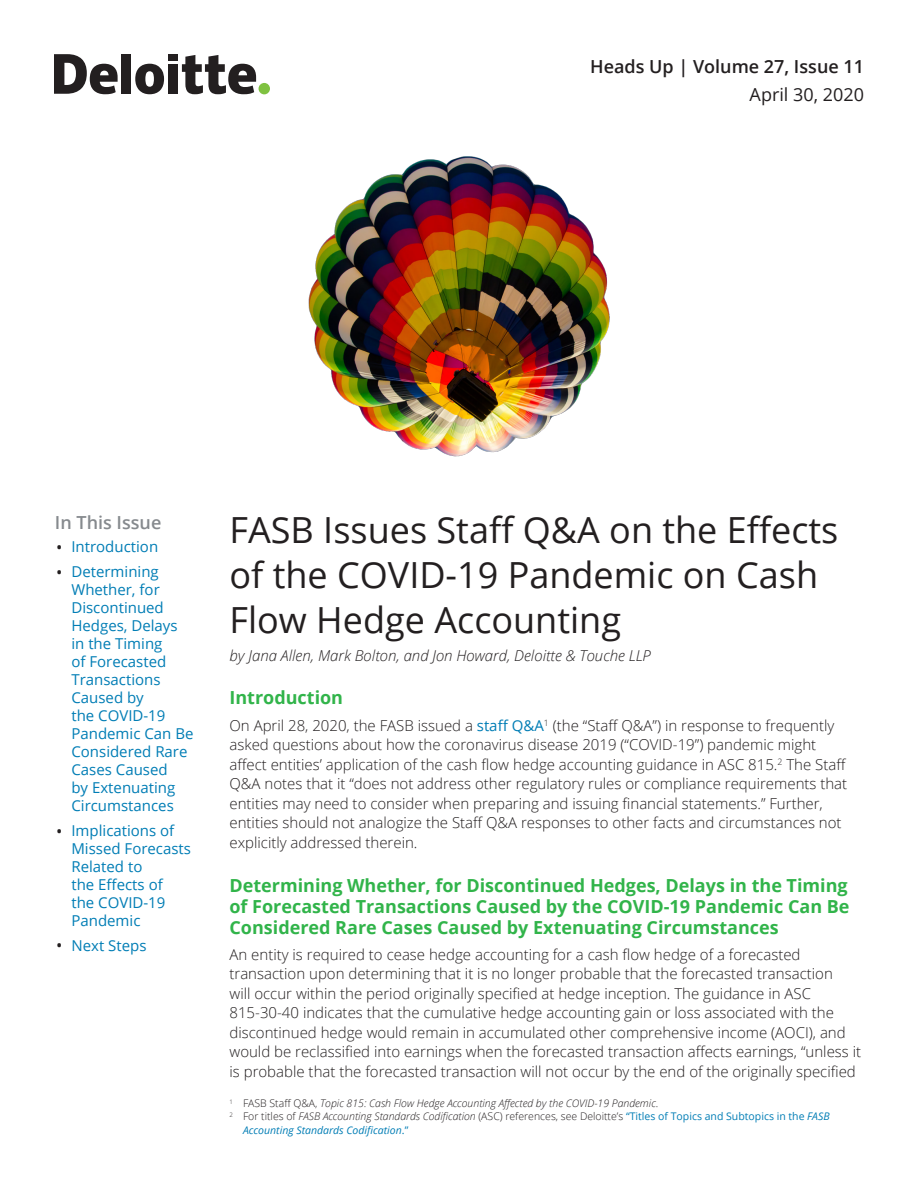
<style>
.page{position:relative;width:918px;height:1188px;background:#fff}
.page>*{position:absolute;margin:0;border:0;box-sizing:border-box;transform-origin:0 0}
.t1{font:36px/45px "Open Sans";color:#231f20}
.t2{font:700 18px/21px "Open Sans";color:#31b44a;text-align:justify}
.t3{font:600 18px "Open Sans";color:#231f20}
.t4{font:18px "Open Sans";color:#231f20}
.t5{font:600 18px "Open Sans";color:#868a8e}
.t6{font:300 15px/19.5px "Open Sans";color:#231f20}
.t7{font:15px/18px "Open Sans";color:#007db5}
.t8{font:italic 300 15px "Open Sans";color:#231f20}
.t9{font:300 10.5px "Open Sans";color:#231f20}
.t10{font:italic 300 10.5px "Open Sans";color:#231f20}
.t11{font:italic 10.5px "Open Sans";color:#007db5}
.s1{font-weight:300;font-size:24px;color:#231f20}
.s2{font-weight:400;color:#007db5}
.s3{font-style:normal}
.s4{font-style:italic}
.s5{font-weight:400;font-style:italic;color:#007db5}
</style>
<div class="page">
<img style="left:308px;top:156px;width:302px;height:301px">
<div style="left:259px;top:83px;width:11px;height:11px;background:#7fc241;border-radius:50%"></div>
<div style="left:121px;top:54px;width:10px;height:40px;background:#231f20"></div>
<svg style="left:135px;top:64px;width:29px;height:30px"></svg>
<div style="left:168px;top:64px;width:10px;height:30px;background:#231f20"></div>
<div style="left:168px;top:54px;width:10px;height:7px;background:#231f20"></div>
<svg style="left:182px;top:55px;width:74px;height:39px"></svg>
<svg style="left:54px;top:54px;width:64px;height:40px"></svg>
<p class="t3" style="left:590px;top:54px;width:275px">Heads Up | Volume 27, Issue 11</p>
<p class="t4" style="left:750px;top:82px;width:116px">April 30, 2020</p>
<p class="t5" style="left:55px;top:510px;width:108px">In This Issue</p>
<p class="t7" style="left:55px;top:538px;width:105px"><span class="s1">•</span> Introduction</p>
<p class="t7" style="left:71px;top:562px;width:124px;text-indent:-16px"><span class="s1">•</span> Determining<br>Whether, for<br>Discontinued<br>Hedges, Delays in the Timing<br>of Forecasted<br>Transactions<br>Caused by<br>the COVID-19<br>Pandemic Can Be<br>Considered Rare<br>Cases Caused<br>by Extenuating<br>Circumstances</p>
<p class="t7" style="left:71px;top:821px;width:121px;text-indent:-16px"><span class="s1">•</span> Implications of<br>Missed Forecasts<br>Related to<br>the Effects of<br>the COVID-19<br>Pandemic</p>
<p class="t7" style="left:55px;top:936px;width:93px"><span class="s1">•</span> Next Steps</p>
<h1 class="t1" style="left:230px;top:506px;width:610px">FASB Issues Staff Q&amp;A on the Effects of the COVID-19 Pandemic on Cash<br>Flow Hedge Accounting</h1>
<p class="t8" style="left:230px;top:645px;width:423px">by Jana Allen, Mark Bolton, and Jon Howard, Deloitte &amp; Touche LLP</p>
<p class="t2" style="left:230px;top:687px;width:115px">Introduction</p>
<p class="t6" style="left:230px;top:715px;width:619px">On April 28, 2020, the FASB issued a <span class="s2">staff Q&amp;A</span><sup>1</sup> (the “Staff Q&amp;A”) in response to frequently asked questions about how the coronavirus disease 2019 (“COVID-19”) pandemic might affect entities’ application of the cash flow hedge accounting guidance in ASC 815.<sup>2</sup> The Staff Q&amp;A notes that it “does not address other regulatory rules or compliance requirements that entities may need to consider when preparing and issuing financial statements.” Further, entities should not analogize the Staff Q&amp;A responses to other facts and circumstances not explicitly addressed therein.</p>
<p class="t2" style="left:230px;top:874px;width:622px">Determining Whether, for Discontinued Hedges, Delays in the Timing of Forecasted Transactions Caused by the COVID-19 Pandemic Can Be Considered Rare Cases Caused by Extenuating Circumstances</p>
<p class="t6" style="left:230px;top:944px;width:633px">An entity is required to cease hedge accounting for a cash flow hedge of a forecasted transaction upon determining that it is no longer probable that the forecasted transaction<br>will occur within the period originally specified at hedge inception. The guidance in ASC 815-30-40 indicates that the cumulative hedge accounting gain or loss associated with the discontinued hedge would remain in accumulated other comprehensive income (AOCI), and would be reclassified into earnings when the forecasted transaction affects earnings, “unless it is probable that the forecasted transaction will not occur by the end of the originally specified</p>
<p class="t10" style="left:230px;top:1096px;width:430px"><sup>1</sup> <span class="s3">FASB Staff Q&amp;A,</span> Topic 815: Cash Flow Hedge Accounting Affected by the COVID-19 Pandemic<span class="s3">.</span></p>
<p class="t9" style="left:230px;top:1109px;width:602px"><sup>2</sup> For titles of <span class="s4">FASB Accounting Standards Codification</span> (ASC) references, see Deloitte’s <span class="s2">“Titles of Topics and Subtopics in the</span> <span class="s5">FASB</span></p>
<p class="t11" style="left:243px;top:1123px;width:167px">Accounting Standards Codification<span class="s3">.”</span></p>
</div>
